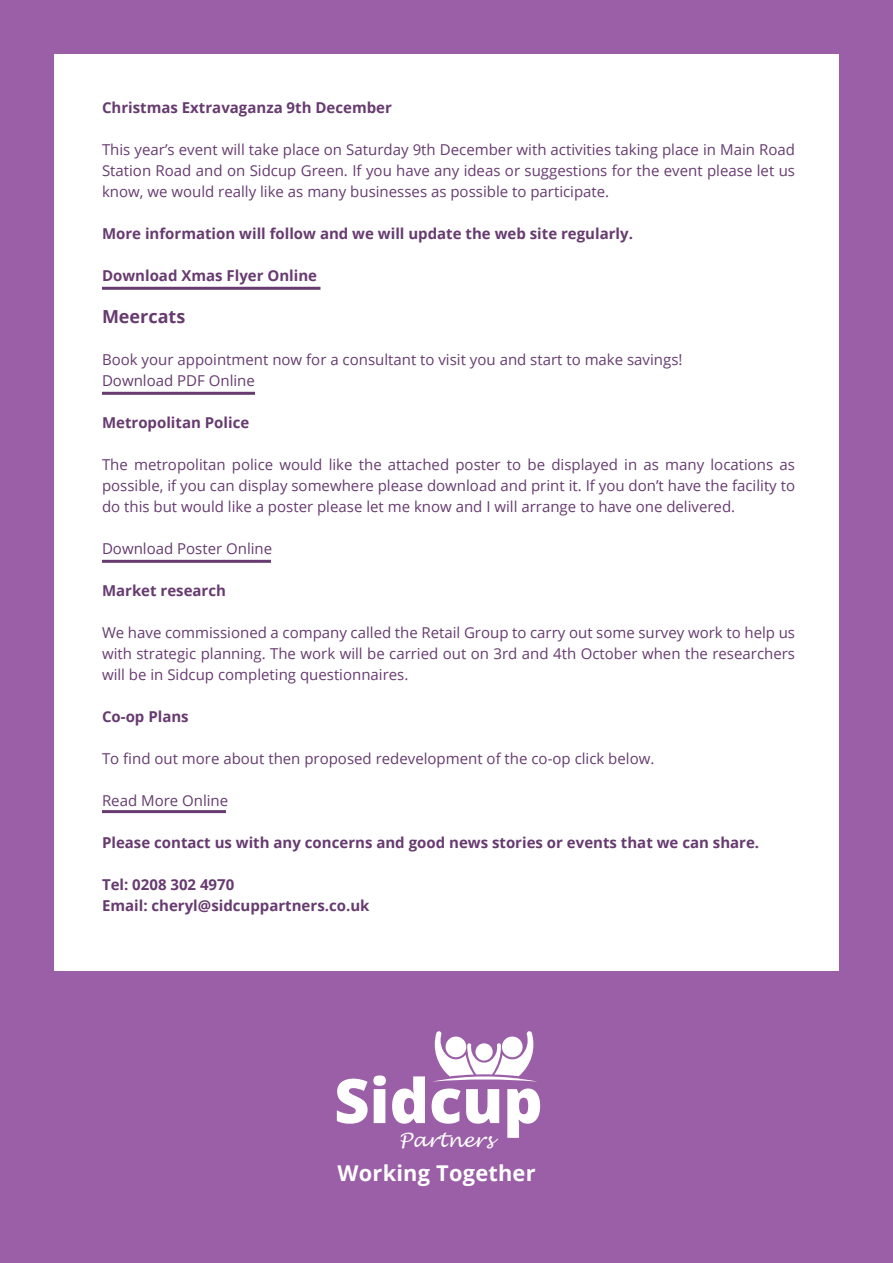
<style>
.page{position:relative;width:893px;height:1263px;background:#9b5fa7}
.page>*{position:absolute;margin:0;border:0;box-sizing:border-box;transform-origin:0 0}
.t1{font:800 61.35px "Open Sans";color:#fff}
.t2{font:700 21.75px "Open Sans";letter-spacing:.01em;color:#fff}
.t3{font:italic 19.65px "Lucida Handwriting";color:#fff}
.t4{font:700 18px "Open Sans";color:#673b70}
.t5{font:15px/21px "Open Sans";color:#673b70;text-align:justify}
.t6{font:700 15px/21px "Open Sans";color:#673b70}
</style>
<div class="page">
<div style="left:54px;top:54px;width:785px;height:917px;background:#fff"></div>
<svg style="left:433px;top:1031px;width:104px;height:51px"></svg>
<div style="left:446px;top:1036px;width:20px;height:21px;background:#fff;border-radius:50%"></div>
<hr style="left:102px;top:392px;width:153px;height:3px;background:#673b70">
<hr style="left:102px;top:560px;width:169px;height:3px;background:#673b70">
<hr style="left:102px;top:810px;width:124px;height:3px;background:#673b70">
<hr style="left:102px;top:287px;width:218px;height:3px;background:#673b70">
<p class="t6" style="left:102px;top:96px;width:291px">Christmas Extravaganza 9th December</p>
<p class="t5" style="left:102px;top:138px;width:695px">This year’s event will take place on Saturday 9th December with activities taking place in Main Road Station Road and on Sidcup Green. If you have any ideas or suggestions for the event please let us know, we would really like as many businesses as possible to participate.</p>
<p class="t6" style="left:102px;top:222px;width:532px">More information will follow and we will update the web site regularly.</p>
<p class="t6" style="left:102px;top:264px;width:217px">Download Xmas Flyer Online</p>
<p class="t4" style="left:102px;top:303px;width:85px">Meercats</p>
<p class="t5" style="left:102px;top:348px;width:582px">Book your appointment now for a consultant to visit you and start to make savings!<br>Download PDF Online</p>
<p class="t6" style="left:102px;top:411px;width:149px">Metropolitan Police</p>
<p class="t5" style="left:102px;top:453px;width:695px">The metropolitan police would like the attached poster to be displayed in as many locations as possible, if you can display somewhere please download and print it. If you don’t have the facility to do this but would like a poster please let me know and I will arrange to have one delivered.</p>
<p class="t5" style="left:102px;top:537px;width:172px">Download Poster Online</p>
<p class="t6" style="left:102px;top:579px;width:126px">Market research</p>
<p class="t5" style="left:102px;top:621px;width:694px">We have commissioned a company called the Retail Group to carry out some survey work to help us with strategic planning. The work will be carried out on 3rd and 4th October when the researchers will be in Sidcup completing questionnaires.</p>
<p class="t6" style="left:102px;top:705px;width:88px">Co-op Plans</p>
<p class="t5" style="left:102px;top:747px;width:554px">To find out more about then proposed redevelopment of the co-op click below.</p>
<p class="t5" style="left:102px;top:789px;width:128px">Read More Online</p>
<p class="t6" style="left:102px;top:831px;width:659px">Please contact us with any concerns and good news stories or events that we can share.</p>
<p class="t6" style="left:102px;top:873px;width:269px">Tel: 0208 302 4970<br>Email: cheryl@sidcuppartners.co.uk</p>
<h1 class="t1" style="left:334px;top:1054px;width:210px">Sidcup</h1>
<h3 class="t3" style="left:399px;top:1128px;width:96px">Partners</h3>
<h2 class="t2" style="left:338px;top:1158px;width:199px">Working Together</h2>
</div>
